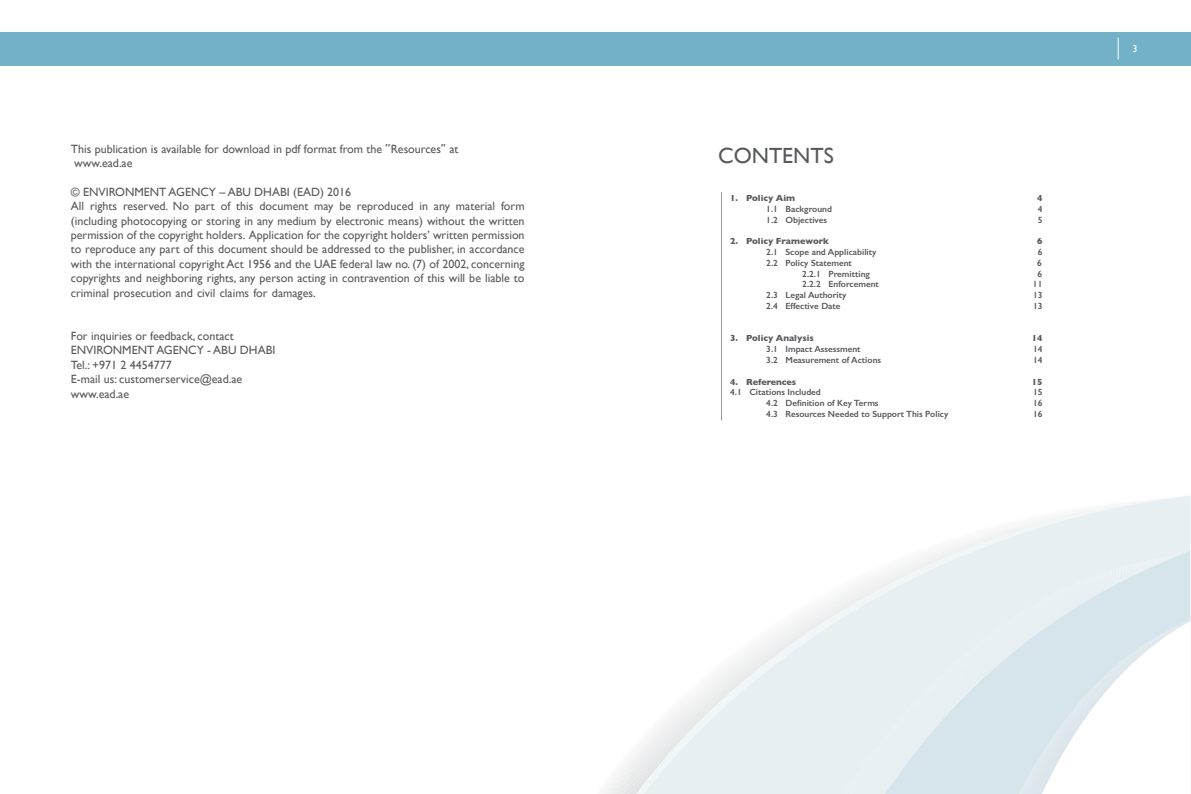
<style>
.page{position:relative;width:1191px;height:794px;background:#fff}
.page>*{position:absolute;margin:0;border:0;box-sizing:border-box;transform-origin:0 0}
.t1{font:22px "Gill Sans";color:#58595b}
.t2{font:12px/14.4px "Gill Sans";color:#58595b}
.t3{font:10px "Gill Sans";color:#fff}
.t4{font:600 9px "Gill Sans";color:#58595b}
.t5{font:700 9px "Gill Sans";color:#58595b}
.s1{font-family:"GESS Text";font-weight:700}
</style>
<div class="page">
<div style="left:0;top:32px;width:1191px;height:33px;background:#72b1c8"></div>
<svg style="left:1117px;top:38px;width:1px;height:22px"></svg>
<svg style="left:604px;top:496px;width:586px;height:298px"></svg>
<hr style="left:721px;top:192px;width:1px;height:228px;background:#989795">
<p class="t3" style="left:1132px;top:43px;width:6px">3</p>
<p class="t2" style="left:71px;top:141px;width:389px">This publication is available for download in pdf format from the <span class="s1">''</span>Resources<span class="s1">''</span> at www.ead.ae</p>
<p class="t2" style="left:71px;top:184px;width:282px">© ENVIRONMENT AGENCY – ABU DHABI (EAD( 2016</p>
<p class="t2" style="left:221px;top:199px;width:11px">of</p>
<p class="t2" style="left:501px;top:199px;width:25px">form</p>
<p class="t2" style="left:71px;top:199px;width:455px">All<br>(including photocopying or storing in any medium by electronic means) without the written permission of the copyright holders. Application for the copyright holders’ written permission to reproduce any part of this document should be addressed to the publisher in, accordance with the international copyright Act 1956 and the UAE federal law no (. 7) of 2002, concerning copyrights and neighboring rights, any person acting in contravention of this will be liable to criminal prosecution and civil claims for damages.</p>
<p class="t2" style="left:71px;top:328px;width:206px">For inquiries or feedback, contact<br>ENVIRONMENT AGENCY - ABU DHABI<br>Tel.: +971 2 4454777<br>-E mail us: customerservice@ead.ae www.ead.ae</p>
<p class="t2" style="left:90px;top:199px;width:29px">rights</p>
<p class="t2" style="left:123px;top:199px;width:67px">reserved. No</p>
<p class="t2" style="left:236px;top:199px;width:19px">this</p>
<p class="t2" style="left:259px;top:199px;width:50px">document</p>
<p class="t2" style="left:339px;top:199px;width:13px">be</p>
<p class="t2" style="left:357px;top:199px;width:58px">reproduced</p>
<p class="t2" style="left:456px;top:199px;width:41px">material</p>
<p class="t2" style="left:419px;top:199px;width:10px">in</p>
<p class="t2" style="left:195px;top:199px;width:22px">part</p>
<p class="t2" style="left:314px;top:199px;width:21px">may</p>
<p class="t2" style="left:434px;top:199px;width:18px">any</p>
<h1 class="t1" style="left:718px;top:143px;width:117px">CONTENTS</h1>
<p class="t5" style="left:730px;top:191px;width:9px">1.</p>
<p class="t5" style="left:746px;top:191px;width:50px">Policy Aim</p>
<p class="t5" style="left:1037px;top:191px;width:7px">4</p>
<p class="t4" style="left:766px;top:203px;width:13px">1.1</p>
<p class="t4" style="left:785px;top:203px;width:48px">Background</p>
<p class="t4" style="left:1037px;top:203px;width:6px">4</p>
<p class="t4" style="left:766px;top:214px;width:13px">1.2</p>
<p class="t4" style="left:785px;top:214px;width:43px">Objectives</p>
<p class="t4" style="left:1037px;top:214px;width:6px">5</p>
<p class="t5" style="left:730px;top:234px;width:9px">2.</p>
<p class="t5" style="left:746px;top:234px;width:84px">Policy Framework</p>
<p class="t5" style="left:1037px;top:234px;width:7px">6</p>
<p class="t4" style="left:766px;top:246px;width:13px">2.1</p>
<p class="t4" style="left:785px;top:246px;width:92px">Scope and Applicability</p>
<p class="t4" style="left:1037px;top:246px;width:6px">6</p>
<p class="t4" style="left:766px;top:257px;width:13px">2.2</p>
<p class="t4" style="left:785px;top:257px;width:68px">Policy Statement</p>
<p class="t4" style="left:1037px;top:257px;width:6px">6</p>
<p class="t4" style="left:802px;top:268px;width:20px">2.2.1</p>
<p class="t4" style="left:828px;top:268px;width:43px">Premitting</p>
<p class="t4" style="left:1037px;top:268px;width:6px">6</p>
<p class="t4" style="left:802px;top:279px;width:20px">2.2.2</p>
<p class="t4" style="left:828px;top:279px;width:52px">Enforcement</p>
<p class="t4" style="left:1033px;top:279px;width:11px">11</p>
<p class="t4" style="left:766px;top:290px;width:13px">2.3</p>
<p class="t4" style="left:785px;top:290px;width:62px">Legal Authority</p>
<p class="t4" style="left:1033px;top:290px;width:11px">13</p>
<p class="t4" style="left:766px;top:300px;width:13px">2.4</p>
<p class="t4" style="left:785px;top:300px;width:57px">Effective Date</p>
<p class="t4" style="left:1033px;top:300px;width:11px">13</p>
<p class="t5" style="left:730px;top:331px;width:9px">3.</p>
<p class="t5" style="left:746px;top:331px;width:69px">Policy Analysis</p>
<p class="t5" style="left:1032px;top:331px;width:12px">14</p>
<p class="t4" style="left:766px;top:344px;width:13px">3.1</p>
<p class="t4" style="left:785px;top:344px;width:77px">Impact Assessment</p>
<p class="t4" style="left:1033px;top:344px;width:11px">14</p>
<p class="t4" style="left:766px;top:354px;width:13px">3.2</p>
<p class="t4" style="left:785px;top:354px;width:97px">Measurement of Actions</p>
<p class="t4" style="left:1033px;top:354px;width:11px">14</p>
<p class="t5" style="left:730px;top:374px;width:9px">4.</p>
<p class="t5" style="left:746px;top:374px;width:52px">References</p>
<p class="t5" style="left:1032px;top:374px;width:12px">15</p>
<p class="t4" style="left:730px;top:387px;width:13px">4.1</p>
<p class="t4" style="left:749px;top:387px;width:73px">Citations Included</p>
<p class="t4" style="left:1033px;top:387px;width:11px">15</p>
<p class="t4" style="left:766px;top:398px;width:13px">4.2</p>
<p class="t4" style="left:785px;top:398px;width:95px">Definition of Key Terms</p>
<p class="t4" style="left:1033px;top:398px;width:11px">16</p>
<p class="t4" style="left:766px;top:408px;width:13px">4.3</p>
<p class="t4" style="left:785px;top:408px;width:164px">Resources Needed to Support This Policy</p>
<p class="t4" style="left:1033px;top:408px;width:11px">16</p>
</div>
